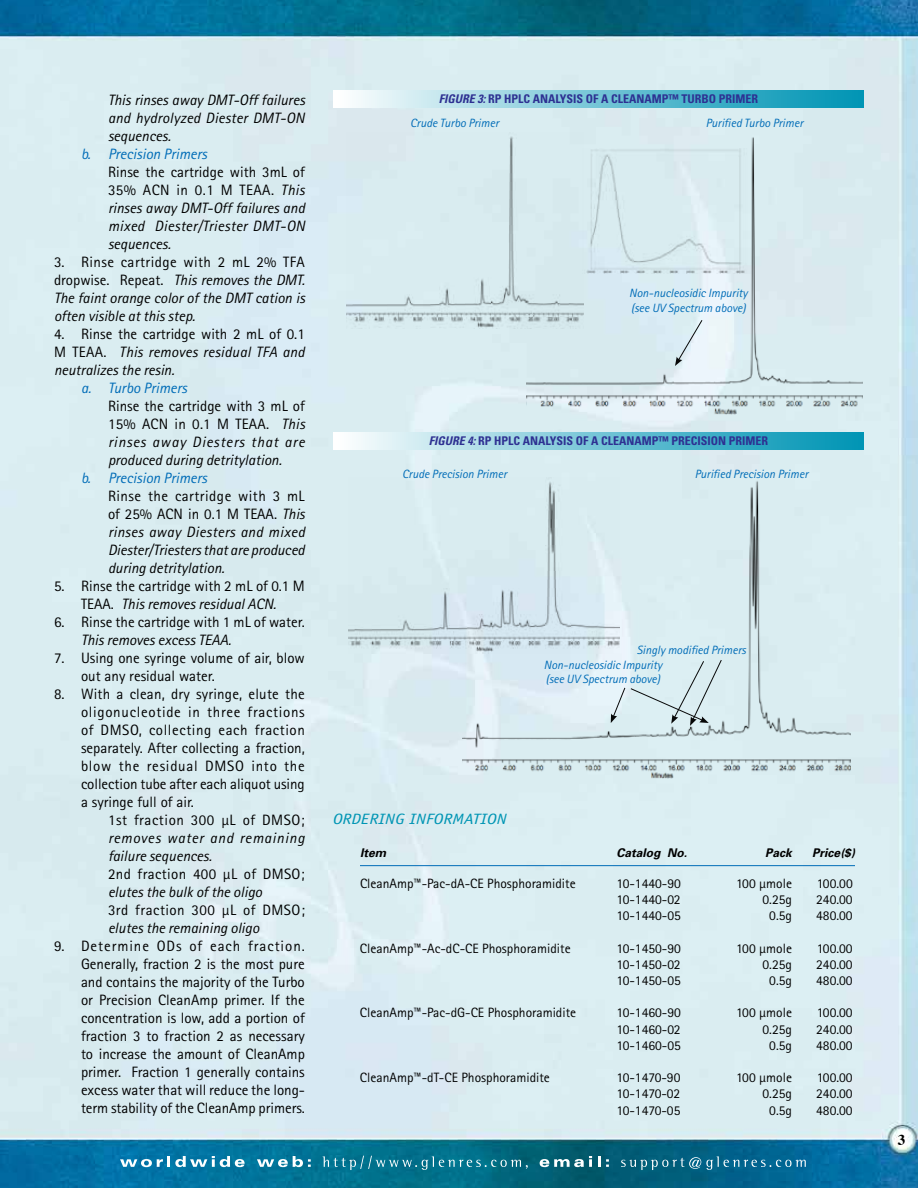
<style>
.page{position:relative;width:918px;height:1188px;background:#fff}
.page>*{position:absolute;margin:0;border:0;box-sizing:border-box;transform-origin:0 0}
.t1{font:italic 15px/18px "Rotis Sans Serif";color:#000;text-align:justify}
.t2{font:15px/18px "Rotis Sans Serif";color:#000;text-align:justify}
.t3{font:italic 15px "Rotis Sans Serif";color:#006cb7}
.t4{font:15px "Rotis Sans Serif";letter-spacing:.035em;color:#000}
.t5{font:italic 15px/18px "Rotis Sans Serif";letter-spacing:.05em;color:#000}
.t6{font:15px "Rotis Sans Serif";letter-spacing:.025em;color:#000}
.t7{font:italic 15px "Officina Sans";color:#0095b4;scale:1.2 1}
.t8{font:700 15px "Times";color:#000}
.t9{font:13.5px "Rotis Sans Serif";color:#000}
.t10{font:italic 12px/14.4px "Rotis Sans Serif";color:#006cb7}
.t11{font:700 condensed 12px "Univers";color:#2e3192}
.t12{font:italic 700 12px "Univers";color:#000}
.s1{font-style:normal}
.s2{font-style:italic}
</style>
<div class="page">
<img style="left:0;top:0;width:918px;height:1188px">
<svg style="left:120px;top:1156px;width:125px;height:11px"></svg>
<svg style="left:257px;top:1156px;width:54px;height:11px"></svg>
<svg style="left:323px;top:1156px;width:205px;height:14px;background:#208198"></svg>
<svg style="left:540px;top:1156px;width:52px;height:11px"></svg>
<svg style="left:598px;top:1156px;width:2px;height:11px"></svg>
<svg style="left:606px;top:1159px;width:3px;height:8px"></svg>
<svg style="left:621px;top:1156px;width:185px;height:14px;background:#237696"></svg>
<hr style="left:360px;top:865px;width:495px;height:1px;background:#006cb7">
<img style="left:348px;top:478px;width:114px;height:175px">
<img style="left:462px;top:476px;width:388px;height:304px">
<img style="left:526px;top:132px;width:336px;height:284px">
<img style="left:583px;top:149px;width:165px;height:124px">
<img style="left:346px;top:132px;width:237px;height:196px">
<div style="left:333px;top:90px;width:531px;height:18px;background:linear-gradient(to right,#fafdfe,#0090b1)"></div>
<div style="left:333px;top:432px;width:531px;height:18px;background:linear-gradient(to right,#fafdfe,#0090b1)"></div>
<svg style="left:666px;top:312px;width:37px;height:56px;background:#d8e7ed"></svg>
<svg style="left:611px;top:660px;width:111px;height:66px;background:#d3e4e8"></svg>
<p class="t1" style="left:108px;top:92px;width:198px">This rinses away DMT-Off failures and hydrolyzed Diester DMT-ON sequences.</p>
<p class="t3" style="left:81px;top:146px;width:128px">b. Precision Primers</p>
<p class="t1" style="left:108px;top:164px;width:198px"><span class="s1">Rinse the cartridge with 3mL of 35% ACN in 0.1 M TEAA.</span> This rinses away DMT-Off failures and mixed Diester/Triester DMT-ON sequences.</p>
<p class="t1" style="left:54px;top:254px;width:252px"><span class="s1">3. Rinse cartridge with 2 mL 2% TFA dropwise. Repeat.</span> This removes the DMT.<br>The faint orange color of the DMT cation is often visible at this step.</p>
<p class="t1" style="left:54px;top:326px;width:252px"><span class="s1">4. Rinse the cartridge with 2 mL of 0.1<br>M TEAA.</span> This removes residual TFA and neutralizes the resin.</p>
<p class="t3" style="left:81px;top:380px;width:108px">a. Turbo Primers</p>
<p class="t1" style="left:108px;top:398px;width:198px"><span class="s1">Rinse the cartridge with 3 mL of 15% ACN in 0.1 M TEAA.</span> This rinses away Diesters that are produced during detritylation.</p>
<p class="t3" style="left:81px;top:470px;width:128px">b. Precision Primers</p>
<p class="t1" style="left:108px;top:488px;width:198px"><span class="s1">Rinse the cartridge with 3 mL of 25% ACN in 0.1 M TEAA.</span> This rinses away Diesters and mixed Diester/Triesters that are produced during detritylation.</p>
<p class="t2" style="left:54px;top:577px;width:252px;text-align:center">5. Rinse the cartridge with 2 mL of 0.1 M<br>TEAA. <span class="s2">This removes residual ACN.</span></p>
<p class="t2" style="left:54px;top:613px;width:252px">6. Rinse the cartridge with 1 mL of water.</p>
<p class="t1" style="left:81px;top:632px;width:152px">This removes excess TEAA.</p>
<p class="t2" style="left:81px;top:649px;width:225px;text-indent:-27px">7. Using one syringe volume of air, blow out any residual water.</p>
<p class="t2" style="left:81px;top:685px;width:225px;text-indent:-27px">8. With a clean, dry syringe, elute the oligonucleotide in three fractions of DMSO, collecting each fraction separately. After collecting a fraction, blow the residual DMSO into the collection tube after each aliquot using a syringe full of air.</p>
<p class="t4" style="left:108px;top:812px;width:198px">1st fraction 300 µL of DMSO;</p>
<p class="t5" style="left:108px;top:830px;width:198px">removes water and remaining failure sequences.</p>
<p class="t6" style="left:108px;top:866px;width:198px">2nd fraction 400 µL of DMSO;</p>
<p class="t1" style="left:108px;top:884px;width:156px">elutes the bulk of the oligo</p>
<p class="t4" style="left:108px;top:902px;width:198px">3rd fraction 300 µL of DMSO;</p>
<p class="t1" style="left:108px;top:920px;width:153px">elutes the remaining oligo</p>
<p class="t2" style="left:81px;top:937px;width:226px;text-indent:-27px">9. Determine ODs of each fraction.<br>Generally, fraction 2 is the most pure and contains the majority of the Turbo or Precision CleanAmp primer. If the concentration is low, add a portion of fraction 3 to fraction 2 as necessary to increase the amount of CleanAmp primer. Fraction 1 generally contains excess water that will reduce the long&shy;term stability of the CleanAmp primers.</p>
<p class="t11" style="left:439px;top:91px;width:321px"><span class="s2">FIGURE 3:</span> RP HPLC ANALYSIS OF A CLEANAMP™ TU RBO PRIMER</p>
<p class="t10" style="left:410px;top:116px;width:90px">Crude Turbo Primer</p>
<p class="t10" style="left:706px;top:116px;width:99px">Purified Turbo Primer</p>
<p class="t10" style="left:629px;top:286px;width:120px">Non-nucleosidic Impurity (see UV Spectrum above)</p>
<p class="t11" style="left:429px;top:433px;width:341px"><span class="s2">FIGURE 4:</span> RP HPLC ANALYSIS OF A CLEANAMP™ PRECISION PRIMER</p>
<p class="t10" style="left:402px;top:467px;width:106px">Crude Precision Primer</p>
<p class="t10" style="left:695px;top:467px;width:115px">Purified Precision Primer</p>
<p class="t10" style="left:637px;top:643px;width:111px">Singly modified Primers</p>
<p class="t10" style="left:544px;top:658px;width:120px">Non-nucleosidic Impurity (see UV Spectrum above)</p>
<p class="t7" style="left:333px;top:810px;width:9px">ORDERIN</p>
<p class="t7" style="left:395px;top:810px;width:66px">G INFORMATION</p>
<p class="t12" style="left:360px;top:845px;width:28px">Item</p>
<p class="t12" style="left:616px;top:845px;width:72px">Catalog No.</p>
<p class="t12" style="left:765px;top:845px;width:28px">Pack</p>
<p class="t12" style="left:812px;top:845px;width:44px">Price($)</p>
<p class="t9" style="left:360px;top:875px;width:217px">CleanAmp™-Pac-dA-CE Phosphoramidite</p>
<p class="t9" style="left:616px;top:875px;width:66px">10-1440-90</p>
<p class="t9" style="left:736px;top:875px;width:57px">100 µmole</p>
<p class="t9" style="left:817px;top:875px;width:38px">100.00</p>
<p class="t9" style="left:616px;top:892px;width:66px">10-1440-02</p>
<p class="t9" style="left:763px;top:892px;width:31px">0.25g</p>
<p class="t9" style="left:816px;top:892px;width:38px">240.00</p>
<p class="t9" style="left:616px;top:908px;width:66px">10-1440-05</p>
<p class="t9" style="left:769px;top:908px;width:24px">0.5g</p>
<p class="t9" style="left:816px;top:908px;width:38px">480.00</p>
<p class="t9" style="left:360px;top:940px;width:212px">CleanAmp™-Ac-dC-CE Phosphoramidite</p>
<p class="t9" style="left:616px;top:940px;width:66px">10-1450-90</p>
<p class="t9" style="left:736px;top:940px;width:57px">100 µmole</p>
<p class="t9" style="left:817px;top:940px;width:38px">100.00</p>
<p class="t9" style="left:616px;top:956px;width:66px">10-1450-02</p>
<p class="t9" style="left:763px;top:956px;width:31px">0.25g</p>
<p class="t9" style="left:816px;top:956px;width:38px">240.00</p>
<p class="t9" style="left:616px;top:973px;width:66px">10-1450-05</p>
<p class="t9" style="left:769px;top:973px;width:24px">0.5g</p>
<p class="t9" style="left:816px;top:973px;width:38px">480.00</p>
<p class="t9" style="left:360px;top:1005px;width:218px">CleanAmp™-Pac-dG-CE Phosphoramidite</p>
<p class="t9" style="left:616px;top:1005px;width:66px">10-1460-90</p>
<p class="t9" style="left:736px;top:1005px;width:57px">100 µmole</p>
<p class="t9" style="left:817px;top:1005px;width:38px">100.00</p>
<p class="t9" style="left:616px;top:1021px;width:66px">10-1460-02</p>
<p class="t9" style="left:763px;top:1021px;width:31px">0.25g</p>
<p class="t9" style="left:816px;top:1021px;width:38px">240.00</p>
<p class="t9" style="left:616px;top:1037px;width:66px">10-1460-05</p>
<p class="t9" style="left:769px;top:1037px;width:24px">0.5g</p>
<p class="t9" style="left:816px;top:1037px;width:38px">480.00</p>
<p class="t9" style="left:360px;top:1070px;width:191px">CleanAmp™-dT-CE Phosphoramidite</p>
<p class="t9" style="left:616px;top:1070px;width:65px">10-1470-90</p>
<p class="t9" style="left:736px;top:1070px;width:57px">100 µmole</p>
<p class="t9" style="left:817px;top:1070px;width:38px">100.00</p>
<p class="t9" style="left:616px;top:1086px;width:65px">10-1470-02</p>
<p class="t9" style="left:763px;top:1086px;width:31px">0.25g</p>
<p class="t9" style="left:816px;top:1086px;width:38px">240.00</p>
<p class="t9" style="left:616px;top:1102px;width:65px">10-1470-05</p>
<p class="t9" style="left:769px;top:1102px;width:24px">0.5g</p>
<p class="t9" style="left:816px;top:1102px;width:38px">480.00</p>
<p class="t8" style="left:898px;top:1129px;width:9px">3</p>
</div>
